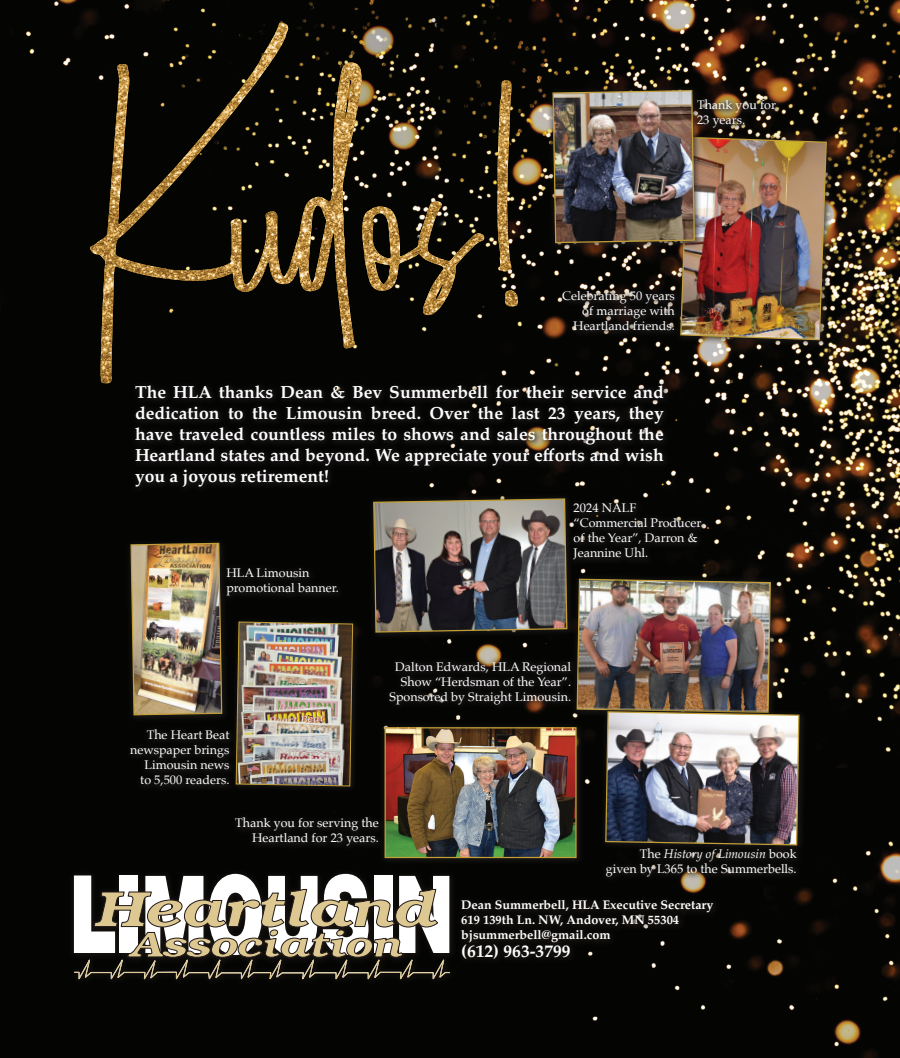
<style>
.page{position:relative;width:900px;height:1058px;background:#fff}
.page>*{position:absolute;margin:0;border:0;box-sizing:border-box;transform-origin:0 0}
.t1{font:700 17.5px/21px "Palatino";color:#fff;text-align:justify}
.t2{font:12.5px/15px "Palatino";color:#fff;text-align:right}
.t3{font:700 12.5px "Palatino";color:#fff}
.s1{font-style:italic}
</style>
<div class="page">
<img style="left:0;top:0;width:900px;height:1058px">
<div style="left:675px;top:131px;width:160px;height:217px;background:#231f20;opacity:.75"></div>
<div style="left:379px;top:721px;width:206px;height:145px;background:#231f20;opacity:.75"></div>
<img style="left:387px;top:729px;width:188px;height:127px">
<div style="left:385px;top:727px;width:192px;height:131px;border:1px solid #c29f36"></div>
<svg style="left:90px;top:22px;width:428px;height:357px;background:#262013"></svg>
<img style="left:90px;top:23px;width:272px;height:360px">
<div style="left:130px;top:379px;width:541px;height:115px;background:#231f20;opacity:.75"></div>
<div style="left:68px;top:868px;width:390px;height:118px;background:#040503"></div>
<svg style="left:73px;top:873px;width:378px;height:107px"></svg>
<div style="left:571px;top:573px;width:208px;height:147px;background:#231f20;opacity:.75"></div>
<div style="left:368px;top:493px;width:207px;height:147px;background:#060705"></div>
<img style="left:373px;top:498px;width:195px;height:135px">
<div style="left:568px;top:498px;width:140px;height:69px;background:#0a0a08"></div>
<div style="left:385px;top:656px;width:194px;height:56px;background:#0c0c0b"></div>
<div style="left:230px;top:812px;width:156px;height:41px;background:#0a0a09"></div>
<div style="left:231px;top:617px;width:128px;height:175px;background:#070705"></div>
<img style="left:236px;top:621px;width:118px;height:166px">
<div style="left:125px;top:537px;width:105px;height:186px;background:#060705"></div>
<img style="left:130px;top:542px;width:93px;height:174px">
<div style="left:221px;top:563px;width:124px;height:40px;background:#0a0a08"></div>
<div style="left:125px;top:724px;width:112px;height:69px;background:#0b0b09"></div>
<div style="left:456px;top:894px;width:265px;height:71px;background:#0a0907"></div>
<div style="left:547px;top:84px;width:156px;height:167px;background:#231f20;opacity:.75"></div>
<img style="left:552px;top:89px;width:276px;height:252px">
<div style="left:692px;top:94px;width:91px;height:40px;background:#231f20;opacity:.75"></div>
<div style="left:600px;top:705px;width:207px;height:148px;background:#090908"></div>
<img style="left:576px;top:578px;width:224px;height:268px">
<div style="left:601px;top:842px;width:203px;height:42px;background:#231f20;opacity:.75"></div>
<p class="t2" style="left:697px;top:97px;width:80px;text-align:left">Thank you for<br>23 years.</p>
<p class="t2" style="left:562px;top:288px;width:114px">Celebrating 50 years of marriage with<br>Heartland friends.</p>
<p class="t1" style="left:135px;top:381px;width:530px">The HLA thanks Dean &amp; Bev Summerbell for their service and dedication to the Limousin breed. Over the last 23 years, they have traveled countless miles to shows and sales throughout the Heartland states and beyond. We appreciate your efforts and wish you a joyous retirement!</p>
<p class="t2" style="left:226px;top:565px;width:114px;text-align:left">HLA Limousin promotional banner.</p>
<p class="t2" style="left:574px;top:500px;width:129px;text-align:left">2024 NALF “Commercial Producer of the Year”, Darron &amp;<br>Jeannine Uhl.</p>
<p class="t2" style="left:130px;top:727px;width:101px">The Heart Beat newspaper brings<br>Limousin news<br>to 5,500 readers.</p>
<p class="t2" style="left:389px;top:658px;width:183px">Dalton Edwards, HLA Regional<br>Show “Herdsman of the Year”.<br>Sponsored by Straight Limousin.</p>
<p class="t2" style="left:235px;top:815px;width:145px">Thank you for serving the<br>Heartland for 23 years.</p>
<p class="t2" style="left:606px;top:845px;width:192px">The <span class="s1">History of Limousin</span> book given by L365 to the Summerbells.</p>
<p class="t3" style="left:461px;top:894px;width:254px">Dean Summerbell, HLA Executive Secretary</p>
<p class="t3" style="left:461px;top:909px;width:219px">619 139th Ln. NW, Andover, MN 55304</p>
<p class="t3" style="left:461px;top:924px;width:151px">bjsummerbell@gmail.com</p>
<p class="t1" style="left:461px;top:939px;width:111px">(612) 963-3799</p>
</div>
